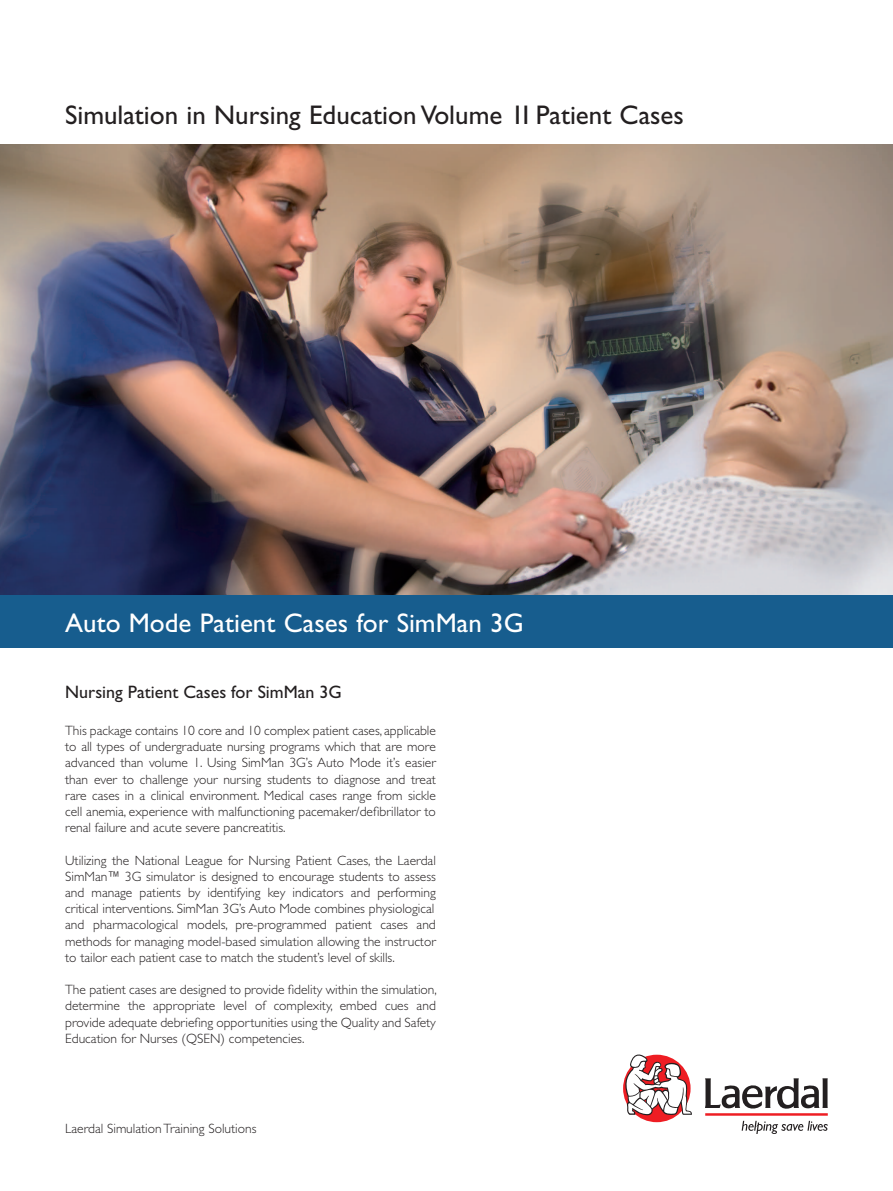
<style>
.page{position:relative;width:893px;height:1191px;background:#fff}
.page>*{position:absolute;margin:0;border:0;box-sizing:border-box;transform-origin:0 0}
.t1{font:27px "Gill Sans";color:#231f20}
.t2{font:27px "Gill Sans";color:#fff}
.t3{font:18px "Gill Sans";color:#231f20}
.t4{font:300 13.5px/16.2px "Gill Sans";color:#231f20;text-align:justify}
</style>
<div class="page">
<img style="left:0;top:145px;width:893px;height:450px">
<div style="left:0;top:595px;width:893px;height:52px;background:#175d8e"></div>
<div style="left:623px;top:1054px;width:68px;height:68px;background:#ee1d23;border-radius:50%"></div>
<svg style="left:623px;top:1054px;width:69px;height:62px"></svg>
<svg style="left:705px;top:1078px;width:123px;height:31px"></svg>
<hr style="left:705px;top:1113px;width:123px;height:2px;background:#ee1d23">
<svg style="left:742px;top:1120px;width:86px;height:14px"></svg>
<h1 class="t1" style="left:65px;top:100px;width:620px">Simulation in Nursing Education Volume 11 Patient Cases</h1>
<h1 class="t2" style="left:65px;top:607px;width:460px">Auto Mode Patient Cases for SimMan 3G</h1>
<h2 class="t3" style="left:65px;top:682px;width:278px">Nursing Patient Cases for SimMan 3G</h2>
<p class="t4" style="left:65px;top:722px;width:372px">This package contains 10 core and 10 complex patient cases, applicable to all types of undergraduate nursing programs which that are more advanced than volume 1. Using SimMan 3G’s Auto Mode it’s easier than ever to challenge your nursing students to diagnose and treat rare cases in a clinical environment. Medical cases range from sickle cell anemia, experience with malfunctioning pacemaker/defibrillator to renal failure and acute severe pancreatitis.</p>
<p class="t4" style="left:65px;top:852px;width:372px">Utilizing the National League for Nursing Patient Cases, the Laerdal SimMan™ 3G simulator is designed to encourage students to assess and manage patients by identifying key indicators and performing critical interventions. SimMan 3G’s Auto Mode combines physiological and pharmacological models, pre-programmed patient cases and methods for managing model-based simulation allowing the instructor to tailor each patient case to match the student’s level of skills.</p>
<p class="t4" style="left:65px;top:981px;width:373px">The patient cases are designed to provide fidelity within the simulation, determine the appropriate level of complexity, embed cues and provide adequate debriefing opportunities using the Quality and Safety Education for Nurses (QSEN) competencies.</p>
<p class="t4" style="left:65px;top:1120px;width:193px">Laerdal Simulation Training Solutions</p>
</div>
